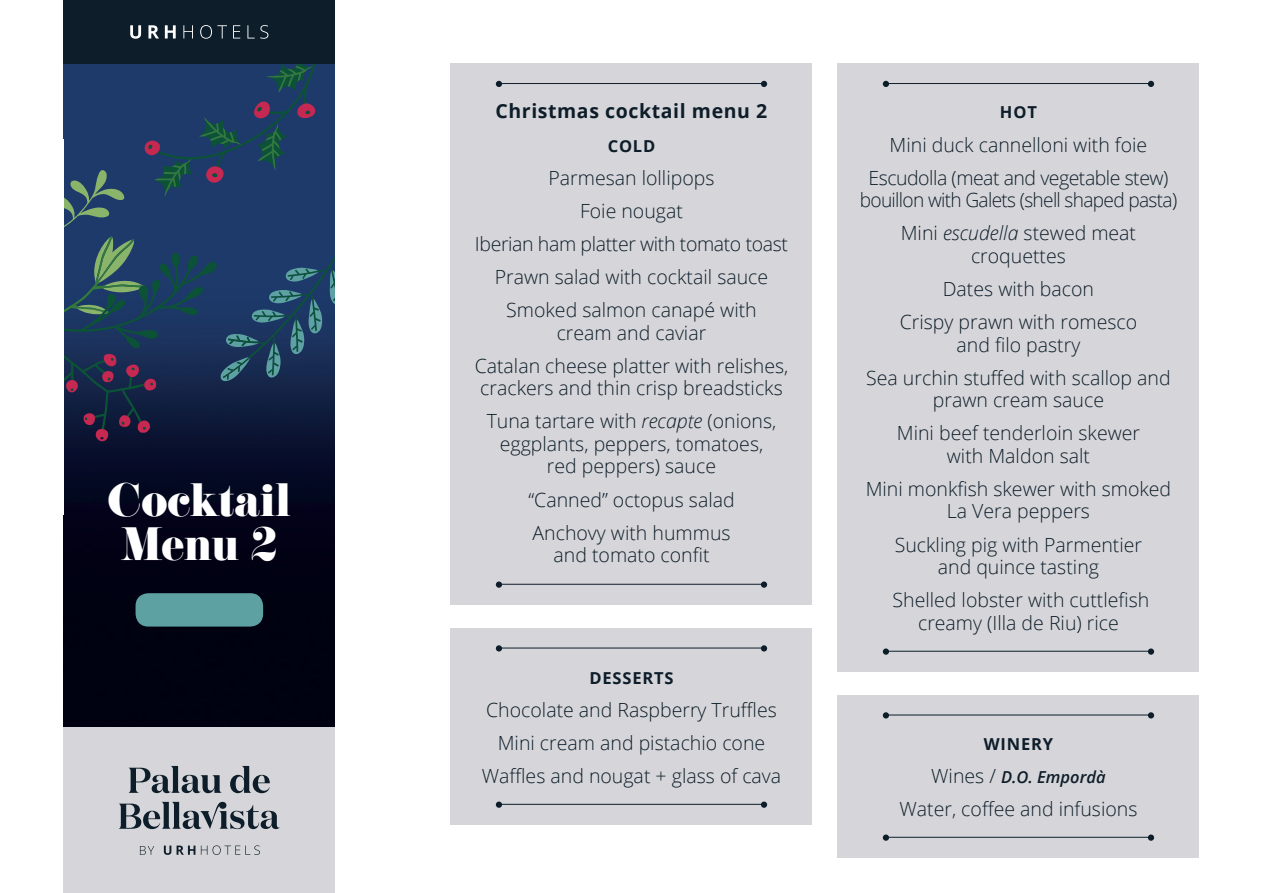
<style>
.page{position:relative;width:1263px;height:893px;background:#fff}
.page>*{position:absolute;margin:0;border:0;box-sizing:border-box;transform-origin:0 0}
.t1{font:40.95px/43.7px "Eloquent JF Pro";color:#fff;text-align:center}
.t2{font:300 19.5px/33.2px "Open Sans";color:#0d1d29;text-align:center}
.t3{font:300 19.5px/33.2px "Open Sans";letter-spacing:-.035em;color:#0d1d29;text-align:center}
.t4{font:300 19.5px/33.2px "Open Sans";letter-spacing:-.025em;color:#0d1d29;text-align:center}
.t5{font:700 19.5px "Open Sans";letter-spacing:.03em;color:#0d1d29}
.t6{font:italic 600 16.5px/33.2px "Open Sans";color:#0d1d29;text-align:center}
.t7{font:700 16.5px "Open Sans";letter-spacing:.05em;color:#0d1d29}
.s1{font-style:italic}
.s2{font-weight:700;font-style:normal}
.s3{font-weight:300;font-style:normal;font-size:19.5px}
</style>
<div class="page">
<img style="left:64px;top:442px;width:271px;height:286px">
<div style="left:64px;top:0;width:271px;height:64px;background:#0d1d29"></div>
<svg style="left:130px;top:25px;width:11px;height:14px"></svg>
<svg style="left:148px;top:25px;width:11px;height:14px"></svg>
<svg style="left:165px;top:25px;width:11px;height:14px"></svg>
<svg style="left:183px;top:25px;width:10px;height:14px"></svg>
<svg style="left:200px;top:25px;width:27px;height:14px"></svg>
<svg style="left:233px;top:25px;width:7px;height:14px"></svg>
<svg style="left:247px;top:25px;width:21px;height:14px"></svg>
<svg style="left:63px;top:47px;width:272px;height:395px;background:#20395d"></svg>
<div style="left:64px;top:728px;width:271px;height:165px;background:#d6d6da"></div>
<div style="left:451px;top:64px;width:361px;height:541px;background:#d6d6da"></div>
<div style="left:838px;top:64px;width:361px;height:608px;background:#d6d6da"></div>
<hr style="left:499px;top:584px;width:265px;height:1px;background:#0d1d29">
<div style="left:496px;top:581px;width:6px;height:7px;background:#0d1d29;border-radius:50%"></div>
<div style="left:761px;top:581px;width:6px;height:7px;background:#0d1d29;border-radius:50%"></div>
<hr style="left:499px;top:83px;width:265px;height:1px;background:#0d1d29">
<svg style="left:496px;top:81px;width:6px;height:6px"></svg>
<svg style="left:761px;top:81px;width:6px;height:6px"></svg>
<hr style="left:886px;top:83px;width:265px;height:1px;background:#0d1d29">
<svg style="left:883px;top:81px;width:6px;height:6px"></svg>
<svg style="left:1148px;top:81px;width:6px;height:6px"></svg>
<hr style="left:886px;top:651px;width:265px;height:1px;background:#0d1d29">
<div style="left:883px;top:648px;width:6px;height:7px;background:#0d1d29;border-radius:50%"></div>
<div style="left:1148px;top:648px;width:6px;height:7px;background:#0d1d29;border-radius:50%"></div>
<div style="left:451px;top:628px;width:361px;height:197px;background:#d6d6da"></div>
<hr style="left:499px;top:648px;width:265px;height:1px;background:#0d1d29">
<svg style="left:496px;top:645px;width:6px;height:6px"></svg>
<svg style="left:761px;top:645px;width:6px;height:6px"></svg>
<hr style="left:499px;top:804px;width:265px;height:1px;background:#0d1d29">
<div style="left:496px;top:801px;width:6px;height:7px;background:#0d1d29;border-radius:50%"></div>
<div style="left:761px;top:801px;width:6px;height:7px;background:#0d1d29;border-radius:50%"></div>
<div style="left:136px;top:593px;width:127px;height:34px;background:#5da1a3;border-radius:13px"></div>
<div style="left:838px;top:695px;width:361px;height:163px;background:#d6d6da"></div>
<hr style="left:886px;top:715px;width:265px;height:1px;background:#0d1d29">
<svg style="left:883px;top:712px;width:6px;height:6px"></svg>
<svg style="left:1148px;top:712px;width:6px;height:6px"></svg>
<hr style="left:886px;top:837px;width:265px;height:1px;background:#0d1d29">
<div style="left:883px;top:834px;width:6px;height:7px;background:#0d1d29;border-radius:50%"></div>
<div style="left:1148px;top:834px;width:6px;height:7px;background:#0d1d29;border-radius:50%"></div>
<svg style="left:164px;top:845px;width:7px;height:10px"></svg>
<svg style="left:177px;top:845px;width:18px;height:10px"></svg>
<svg style="left:201px;top:845px;width:59px;height:10px"></svg>
<svg style="left:140px;top:846px;width:14px;height:9px"></svg>
<svg style="left:129px;top:766px;width:141px;height:27px"></svg>
<svg style="left:119px;top:802px;width:161px;height:27px"></svg>
<h1 class="t1" style="left:108px;top:480px;width:184px">Cocktail<br>Menu 2</h1>
<p class="t5" style="left:495px;top:98px;width:273px">Christmas cocktail menu 2</p>
<p class="t7" style="left:608px;top:134px;width:49px">COLD</p>
<p class="t2" style="left:475px;top:160px;width:315px">Parmesan lollipops<br>Foie nougat<br>Iberian ham platter with tomato toast<br>Prawn salad with cocktail sauce<br>Smoked salmon canapé with</p>
<p class="t2" style="left:475px;top:316px;width:315px">cream and caviar<br>Catalan cheese platter with relishes,</p>
<p class="t2" style="left:480px;top:371px;width:304px">crackers and thin crisp breadsticks<br>Tuna tartare with <span class="s1">recapte</span> (onions,</p>
<p class="t2" style="left:500px;top:432px;width:265px;line-height:22.5px">eggplants, peppers, tomatoes, red peppers) sauce</p>
<p class="t2" style="left:528px;top:482px;width:208px;text-align:left">“Canned” octopus salad<br>Anchovy with hummus</p>
<p class="t2" style="left:553px;top:538px;width:158px">and tomato confit</p>
<p class="t7" style="left:589px;top:666px;width:86px">DESSERTS</p>
<p class="t2" style="left:482px;top:693px;width:301px">Chocolate and Raspberry Truffles<br>Mini cream and pistachio cone<br>Waffles and nougat + glass of cava</p>
<p class="t7" style="left:1000px;top:101px;width:38px">HOT</p>
<p class="t4" style="left:868px;top:127px;width:301px">Mini duck cannelloni with foie<br>Escudolla (meat and vegetable stew)</p>
<p class="t3" style="left:860px;top:183px;width:319px">bouillon with Galets (shell shaped pasta)<br>Mini <span class="s1">escudella</span> stewed meat</p>
<p class="t2" style="left:900px;top:239px;width:239px">croquettes<br>Dates with bacon<br>Crispy prawn with romesco</p>
<p class="t2" style="left:866px;top:327px;width:306px">and filo pastry<br>Sea urchin stuffed with scallop and</p>
<p class="t2" style="left:897px;top:383px;width:245px">prawn cream sauce<br>Mini beef tenderloin skewer</p>
<p class="t2" style="left:866px;top:439px;width:307px">with Maldon salt<br>Mini monkfish skewer with smoked</p>
<p class="t2" style="left:895px;top:494px;width:249px">La Vera peppers<br>Suckling pig with Parmentier</p>
<p class="t2" style="left:892px;top:550px;width:258px">and quince tasting<br>Shelled lobster with cuttlefish</p>
<p class="t2" style="left:918px;top:606px;width:202px">creamy (Illa de Riu) rice</p>
<p class="t6" style="left:931px;top:727px;width:176px"><span class="s2">WINERY<br></span><span class="s3">Wines /</span> D.O. Empordà</p>
<p class="t2" style="left:899px;top:792px;width:239px">Water, coffee and infusions</p>
</div>
